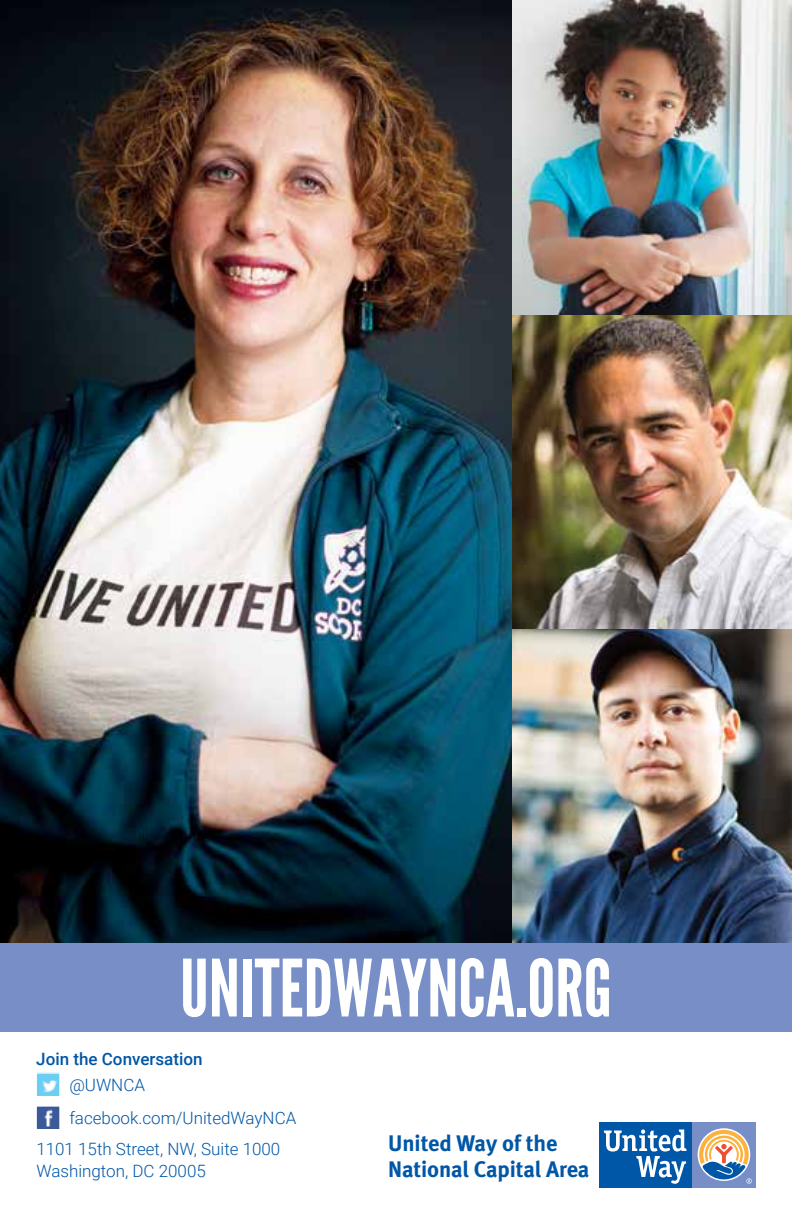
<style>
.page{position:relative;width:792px;height:1224px;background:#fff}
.page>*{position:absolute;margin:0;border:0;box-sizing:border-box;transform-origin:0 0}
.t1{font:78.8px "League Gothic";color:#fff}
.t2{font:700 22.4px/26.2px "Meta";letter-spacing:-.005em;color:#0056a7}
.t3{font:300 17px/22px "Roboto";color:#0056a7}
.t4{font:500 17px "Roboto";color:#0056a7}
</style>
<div class="page">
<img style="left:0;top:0;width:513px;height:943px">
<img style="left:38px;top:1075px;width:20px;height:20px">
<div style="left:36px;top:1073px;width:24px;height:24px;border:1px solid #fff"></div>
<img style="left:38px;top:1108px;width:20px;height:20px">
<div style="left:36px;top:1106px;width:24px;height:24px;border:1px solid #fff"></div>
<img style="left:513px;top:0;width:279px;height:943px">
<div style="left:0;top:943px;width:792px;height:89px;background:#788ec7"></div>
<div style="left:692px;top:1122px;width:64px;height:66px;background:#788ec7"></div>
<div style="left:599px;top:1122px;width:93px;height:66px;background:#0056a7"></div>
<svg style="left:604px;top:1129px;width:83px;height:55px"></svg>
<svg style="left:699px;top:1130px;width:53px;height:54px"></svg>
<h1 class="t1" style="left:180px;top:941px;width:434px">UNITEDWAYNCA.ORG</h1>
<p class="t4" style="left:36px;top:1047px;width:168px">Join the Conversation</p>
<p class="t3" style="left:69px;top:1067px;width:228px;line-height:33px">@UWNCA facebook.com/UnitedWayNCA</p>
<p class="t3" style="left:36px;top:1138px;width:246px">1101 15th Street, NW, Suite 1000<br>Washington, DC 20005</p>
<h2 class="t2" style="left:388px;top:1130px;width:203px">United Way of the<br>National Capital Area</h2>
</div>
